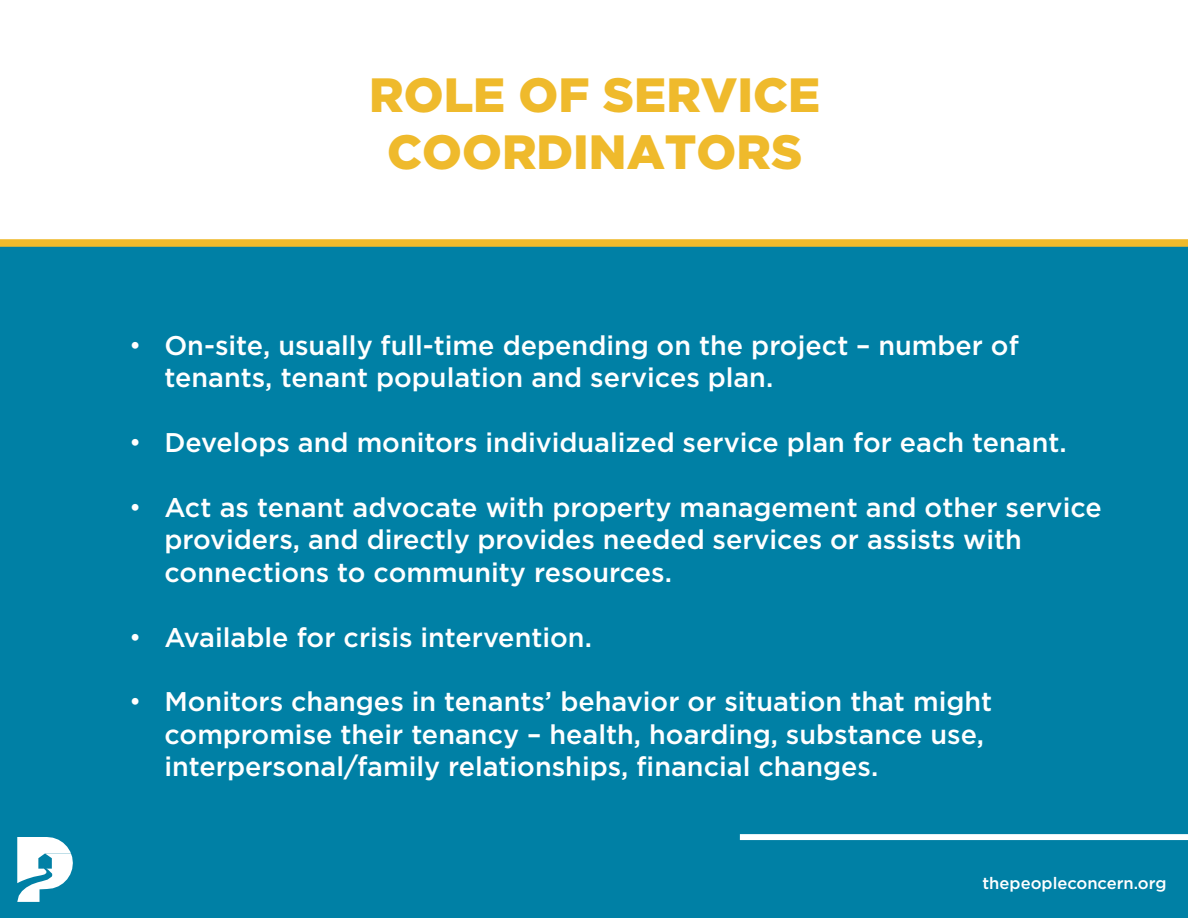
<style>
.page{position:relative;width:1188px;height:918px;background:#fff}
.page>*{position:absolute;margin:0;border:0;box-sizing:border-box;transform-origin:0 0}
.t1{font:900 48px/57.6px "Gotham";color:#efba2c;text-align:center}
.t2{font:500 27px/32.4px "Gotham";color:#fff}
.t3{font:500 16.5px "Gotham";color:#fff}
.s1{font-family:"Arial";font-weight:400}
</style>
<div class="page">
<div style="left:0;top:243px;width:1188px;height:675px;background:#0080a5"></div>
<div style="left:740px;top:834px;width:448px;height:6px;background:#fff"></div>
<svg style="left:17px;top:837px;width:56px;height:65px"></svg>
<div style="left:0;top:239px;width:1188px;height:8px;background:#efba2c"></div>
<h1 class="t1" style="left:369px;top:65px;width:453px">ROLE OF SERVICE<br>COORDINATORS</h1>
<p class="t2" style="left:164px;top:329px;width:856px;text-indent:-34px"><span class="s1">•</span> On-site, usually full-time depending on the project – number of tenants, tenant population and services plan.</p>
<p class="t2" style="left:131px;top:426px;width:938px"><span class="s1">•</span> Develops and monitors individualized service plan for each tenant.</p>
<p class="t2" style="left:164px;top:491px;width:939px;text-indent:-34px"><span class="s1">•</span> Act as tenant advocate with property management and other service providers, and directly provides needed services or assists with connections to community resources.</p>
<p class="t2" style="left:131px;top:621px;width:463px"><span class="s1">•</span> Available for crisis intervention.</p>
<p class="t2" style="left:164px;top:685px;width:829px;text-indent:-34px"><span class="s1">•</span> Monitors changes in tenants’ behavior or situation that might compromise their tenancy – health, hoarding, substance use, interpersonal/family relationships, financial changes.</p>
<p class="t3" style="left:982px;top:872px;width:186px">thepeopleconcern.org</p>
</div>
